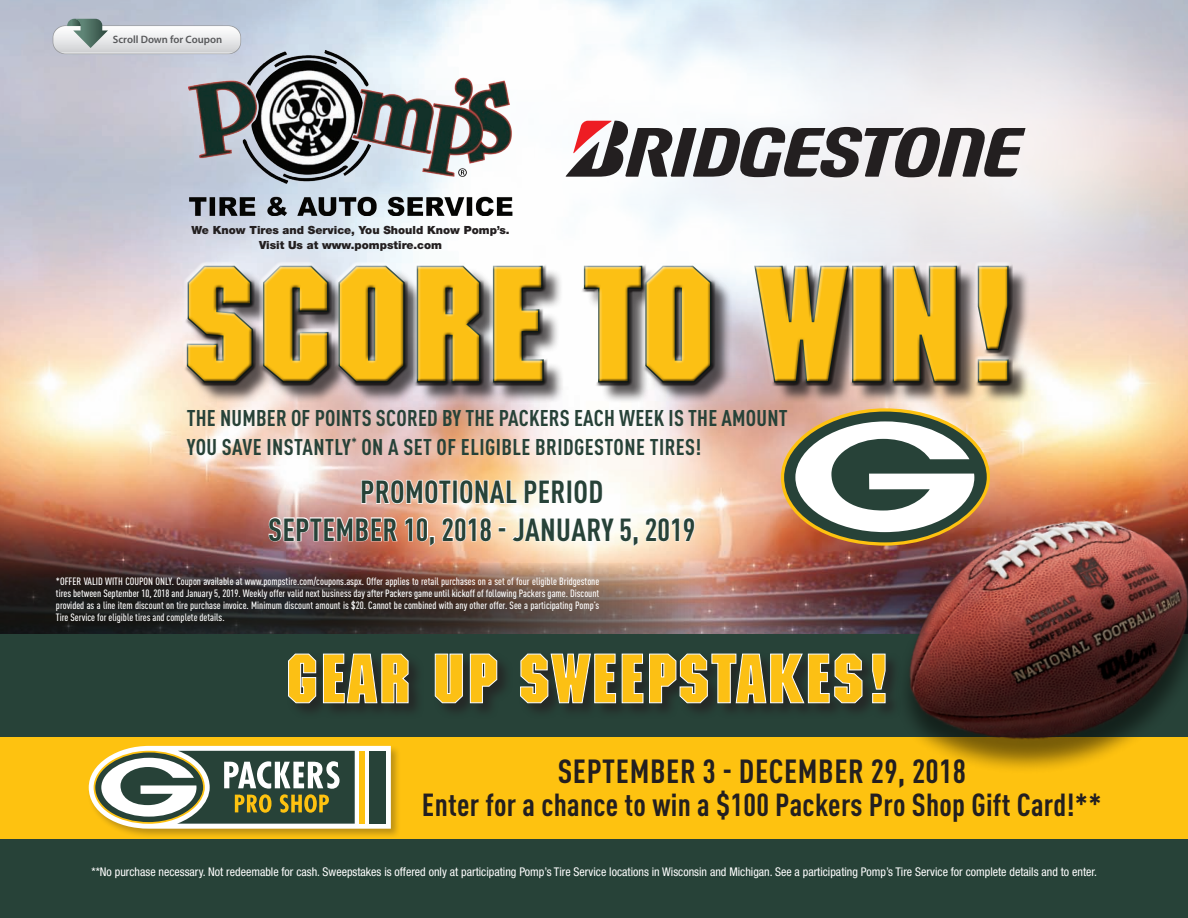
<style>
.page{position:relative;width:1188px;height:918px;background:#fff}
.page>*{position:absolute;margin:0;border:0;box-sizing:border-box;transform-origin:0 0}
.t1{font:700 161.1px "Machine";color:#fcc014}
.t2{font:700 67.95px "Machine";letter-spacing:.035em;color:#fcc014}
.t3{font:700 condensed 33px "DINOT";letter-spacing:.02em;color:#231f20}
.t4{font:700 condensed 31.5px "DINOT";letter-spacing:.01em;color:#231f20}
.t5{font:700 condensed 31.5px/37.5px "DINOT";letter-spacing:.01em;color:#274238;text-align:center}
.t6{font:700 condensed 22.5px/28.5px "DINOT";letter-spacing:.01em;color:#274238}
.t7{font:condensed 12px "Helvetica Neue";color:#fff}
.t8{font:900 11.25px/15px "Helvetica Neue";color:#231f20;text-align:center}
.t9{font:600 10.65px "Myriad Pro";color:#57585a}
.t10{font:500 condensed 10.5px/12px "DINOT";color:#fff;text-align:justify}
</style>
<div class="page">
<img style="left:0;top:0;width:1188px;height:634px">
<img style="left:0;top:563px;width:717px;height:71px">
<div style="left:0;top:634px;width:1188px;height:284px;background:#274238"></div>
<div style="left:286px;top:652px;width:616px;height:68px;background:#231f20;opacity:.75"></div>
<svg style="left:288px;top:653px;width:29px;height:51px"></svg>
<svg style="left:323px;top:653px;width:86px;height:51px"></svg>
<svg style="left:434px;top:653px;width:29px;height:51px"></svg>
<svg style="left:469px;top:653px;width:29px;height:51px"></svg>
<svg style="left:520px;top:653px;width:343px;height:51px"></svg>
<svg style="left:361px;top:479px;width:91px;height:26px"></svg>
<div style="left:453px;top:480px;width:5px;height:24px;border:2px solid #fff"></div>
<svg style="left:458px;top:479px;width:109px;height:26px"></svg>
<svg style="left:573px;top:479px;width:31px;height:26px"></svg>
<svg style="left:268px;top:516px;width:130px;height:26px"></svg>
<svg style="left:404px;top:516px;width:89px;height:32px"></svg>
<div style="left:498px;top:527px;width:8px;height:5px;border:2px solid #fff"></div>
<svg style="left:511px;top:516px;width:185px;height:32px"></svg>
<svg style="left:781px;top:408px;width:209px;height:138px"></svg>
<div style="left:349px;top:0;width:839px;height:400px;background:#fff;opacity:.75"></div>
<svg style="left:566px;top:120px;width:460px;height:57px"></svg>
<div style="left:190px;top:268px;width:840px;height:135px;background:#231f20;opacity:.75"></div>
<div style="left:183px;top:263px;width:830px;height:123px;background:#231f20;opacity:.75"></div>
<div style="left:0;top:737px;width:1188px;height:102px;background:#fec210"></div>
<div style="left:87px;top:744px;width:314px;height:95px;background:#231f20;opacity:.3"></div>
<svg style="left:89px;top:746px;width:302px;height:83px;background:#8e957b"></svg>
<svg style="left:53px;top:19px;width:187px;height:35px"></svg>
<img style="left:868px;top:478px;width:320px;height:291px">
<img style="left:188px;top:51px;width:325px;height:164px">
<p class="t9" style="left:113px;top:33px;width:111px">Scroll Down for Coupon</p>
<p class="t8" style="left:192px;top:222px;width:320px">We Know Tires and Service, You Should Know Pomp’s.<br>Visit Us at www.pompstire.com</p>
<p class="t1" style="left:183px;top:229px;width:841px">SCORE TO WIN!</p>
<p class="t6" style="left:187px;top:404px;width:602px">THE NUMBER OF POINTS SCORED BY THE PACKERS EACH WEEK IS THE AMOUNT<br>YOU SAVE INSTANTLY<sup>*</sup> ON A SET OF ELIGIBLE BRIDGESTONE TIRES!</p>
<p class="t5" style="left:268px;top:473px;width:429px">PROMOTIONAL PERIOD<br>SEPTEMBER 10, 2018 - JANUARY 5, 2019</p>
<p class="t10" style="left:56px;top:576px;width:545px">*OFFER VALID WITH COUPON ONLY. Coupon available at www.pompstire.com/coupons.aspx. Offer applies to retail purchases on a set of four eligible Bridgestone tires between September 10, 2018 and January 5, 2019. Weekly offer valid next business day after Packers game until kickoff of following Packers game. Discount provided as a line item discount on tire purchase invoice. Minimum discount amount is $20. Cannot be combined with any other offer. See a participating Pomp’s Tire Service for eligible tires and complete details.</p>
<p class="t2" style="left:286px;top:638px;width:607px">GEAR UP SWEEPSTAKES!</p>
<p class="t3" style="left:558px;top:752px;width:410px">SEPTEMBER 3 - DECEMBER 29, 2018</p>
<p class="t4" style="left:422px;top:786px;width:681px">Enter for a chance to win a $100 Packers Pro Shop Gift Card!**</p>
<p class="t7" style="left:91px;top:865px;width:1007px">**No purchase necessary. Not redeemable for cash. Sweepstakes is offered only at participating Pomp’s Tire Service locations in Wisconsin and Michigan. See a participating Pomp’s Tire Service for complete details and to enter.</p>
</div>
